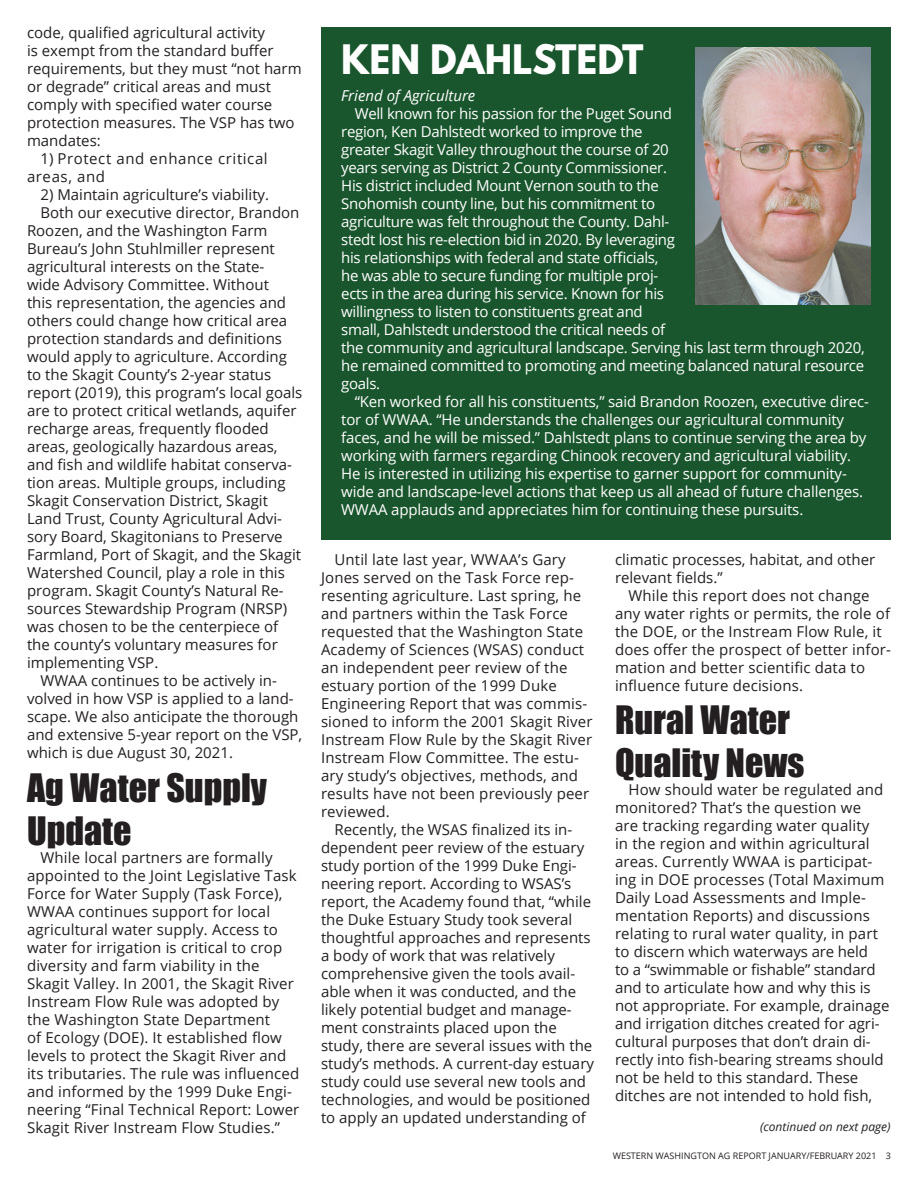
<style>
.page{position:relative;width:918px;height:1188px;background:#fff}
.page>*{position:absolute;margin:0;border:0;box-sizing:border-box;transform-origin:0 0}
.t1{font:36px/43.2px "Impact";color:#231f20}
.Headlines{font:700 36px "League Spartan";color:#fff}
.t2{font:15px/18px "Open Sans";color:#231f20}
.t3{font:15px/18px "Open Sans";letter-spacing:-.02em;color:#fff}
.t4{font:15px/18px "Open Sans";letter-spacing:.04em;color:#231f20}
.Subheadlines{font:italic 15px "Open Sans";color:#fff}
.t5{font:italic 12px "Open Sans";color:#231f20}
.t6{font:9px "Open Sans";color:#231f20}
</style>
<div class="page">
<div style="left:321px;top:27px;width:570px;height:513px;background:#1a562d"></div>
<img style="left:696px;top:47px;width:175px;height:258px">
<p class="t2" style="left:27px;top:24px;width:276px">code, qualified agricultural activity<br>is exempt from the standard buffer requirements, but they must “not harm or degrade” critical areas and must comply with specified water course protection measures. The VSP has two mandates:</p>
<p class="t4" style="left:27px;top:150px;width:242px;text-indent:14px">1) Protect and enhance critical areas, and</p>
<p class="t2" style="left:40px;top:186px;width:230px">2) Maintain agriculture’s viability.</p>
<p class="t2" style="left:27px;top:204px;width:277px;text-indent:14px">Both our executive director, Brandon Roozen, and the Washington Farm Bureau’s John Stuhlmiller represent agricultural interests on the State-<br>wide Advisory Committee. Without<br>this representation, the agencies and others could change how critical area protection standards and definitions would apply to agriculture. According to the Skagit County’s 2-year status report (2019), this program’s local goals are to protect critical wetlands, aquifer recharge areas, frequently flooded areas, geologically hazardous areas, and fish and wildlife habitat conserva&shy;tion areas. Multiple groups, including Skagit Conservation District, Skagit Land Trust, County Agricultural Advi&shy;sory Board, Skagitonians to Preserve Farmland, Port of Skagit, and the Skagit Watershed Council, play a role in this program. Skagit County’s Natural Re&shy;sources Stewardship Program (NRSP) was chosen to be the centerpiece of the county’s voluntary measures for implementing VSP.</p>
<p class="t2" style="left:27px;top:672px;width:277px;text-indent:14px">WWAA continues to be actively in&shy;volved in how VSP is applied to a land&shy;scape. We also anticipate the thorough and extensive 5-year report on the VSP, which is due August 30, 2021.</p>
<p class="t1" style="left:27px;top:765px;width:242px">Ag Water Supply<br>Update</p>
<p class="t2" style="left:27px;top:848px;width:274px;text-indent:14px">While local partners are formally appointed to the Joint Legislative Task Force for Water Supply (Task Force), WWAA continues support for local agricultural water supply. Access to water for irrigation is critical to crop diversity and farm viability in the Skagit Valley. In 2001, the Skagit River Instream Flow Rule was adopted by the Washington State Department<br>of Ecology (DOE). It established flow levels to protect the Skagit River and its tributaries. The rule was influenced and informed by the 1999 Duke Engi&shy;neering “Final Technical Report: Lower Skagit River Instream Flow Studies.”</p>
<p class="Headlines" style="left:341px;top:32px;width:304px">KEN DAHLSTEDT</p>
<p class="Subheadlines" style="left:341px;top:86px;width:136px">Friend of Agriculture</p>
<p class="t3" style="left:341px;top:104px;width:525px;text-indent:14px">Well known for his passion for the Puget Sound<br>region, Ken Dahlstedt worked to improve the<br>greater Skagit Valley throughout the course of 20<br>years serving as District 2 County Commissioner.<br>His district included Mount Vernon south to the<br>Snohomish county line, but his commitment to<br>agriculture was felt throughout the County. Dahl-<br>stedt lost his re-election bid in 2020. By leveraging<br>his relationships with federal and state officials,<br>he was able to secure funding for multiple proj-<br>ects in the area during his service. Known for his<br>willingness to listen to constituents great and<br>small, Dahlstedt understood the critical needs of<br>the community and agricultural landscape. Serving his last term through 2020, he remained committed to promoting and meeting balanced natural resource goals.</p>
<p class="t3" style="left:341px;top:392px;width:529px;text-indent:14px">“Ken worked for all his constituents,” said Brandon Roozen, executive direc&shy;tor of WWAA. “He understands the challenges our agricultural community faces, and he will be missed.” Dahlstedt plans to continue serving the area by working with farmers regarding Chinook recovery and agricultural viability.<br>He is interested in utilizing his expertise to garner support for community&shy;wide and landscape-level actions that keep us all ahead of future challenges.<br>WWAA applauds and appreciates him for continuing these pursuits.</p>
<p class="t2" style="left:321px;top:550px;width:273px;text-indent:14px">Until late last year, WWAA’s Gary Jones served on the Task Force rep&shy;resenting agriculture. Last spring, he and partners within the Task Force requested that the Washington State Academy of Sciences (WSAS) conduct an independent peer review of the estuary portion of the 1999 Duke Engineering Report that was commis&shy;sioned to inform the 2001 Skagit River Instream Flow Rule by the Skagit River Instream Flow Committee. The estu&shy;ary study’s objectives, methods, and results have not been previously peer reviewed.</p>
<p class="t2" style="left:321px;top:820px;width:275px;text-indent:14px">Recently, the WSAS finalized its in&shy;dependent peer review of the estuary study portion of the 1999 Duke Engi&shy;neering report. According to WSAS’s report, the Academy found that, “while the Duke Estuary Study took several thoughtful approaches and represents a body of work that was relatively comprehensive given the tools avail&shy;able when it was conducted, and the likely potential budget and manage&shy;ment constraints placed upon the study, there are several issues with the study’s methods. A current-day estuary study could use several new tools and technologies, and would be positioned to apply an updated understanding of</p>
<p class="t2" style="left:615px;top:550px;width:262px">climatic processes, habitat, and other relevant fields.”</p>
<p class="t2" style="left:615px;top:586px;width:278px;text-indent:14px">While this report does not change any water rights or permits, the role of the DOE, or the Instream Flow Rule, it does offer the prospect of better infor&shy;mation and better scientific data to influence future decisions.</p>
<p class="t1" style="left:615px;top:698px;width:191px">Rural Water<br>Quality News</p>
<p class="t2" style="left:615px;top:781px;width:276px;text-indent:14px">How should water be regulated and monitored? That’s the question we<br>are tracking regarding water quality<br>in the region and within agricultural areas. Currently WWAA is participat&shy;ing in DOE processes (Total Maximum Daily Load Assessments and Imple&shy;mentation Reports) and discussions relating to rural water quality, in part to discern which waterways are held<br>to a “swimmable or fishable” standard and to articulate how and why this is not appropriate. For example, drainage and irrigation ditches created for agri&shy;cultural purposes that don’t drain di&shy;rectly into fish-bearing streams should not be held to this standard. These ditches are not intended to hold fish,</p>
<p class="t5" style="left:760px;top:1118px;width:132px">(continued on next page)</p>
<p class="t6" style="left:613px;top:1150px;width:280px">WESTERN WASHINGTON AG REPORT JANUARY/FEBRUARY 2021 3</p>
</div>
